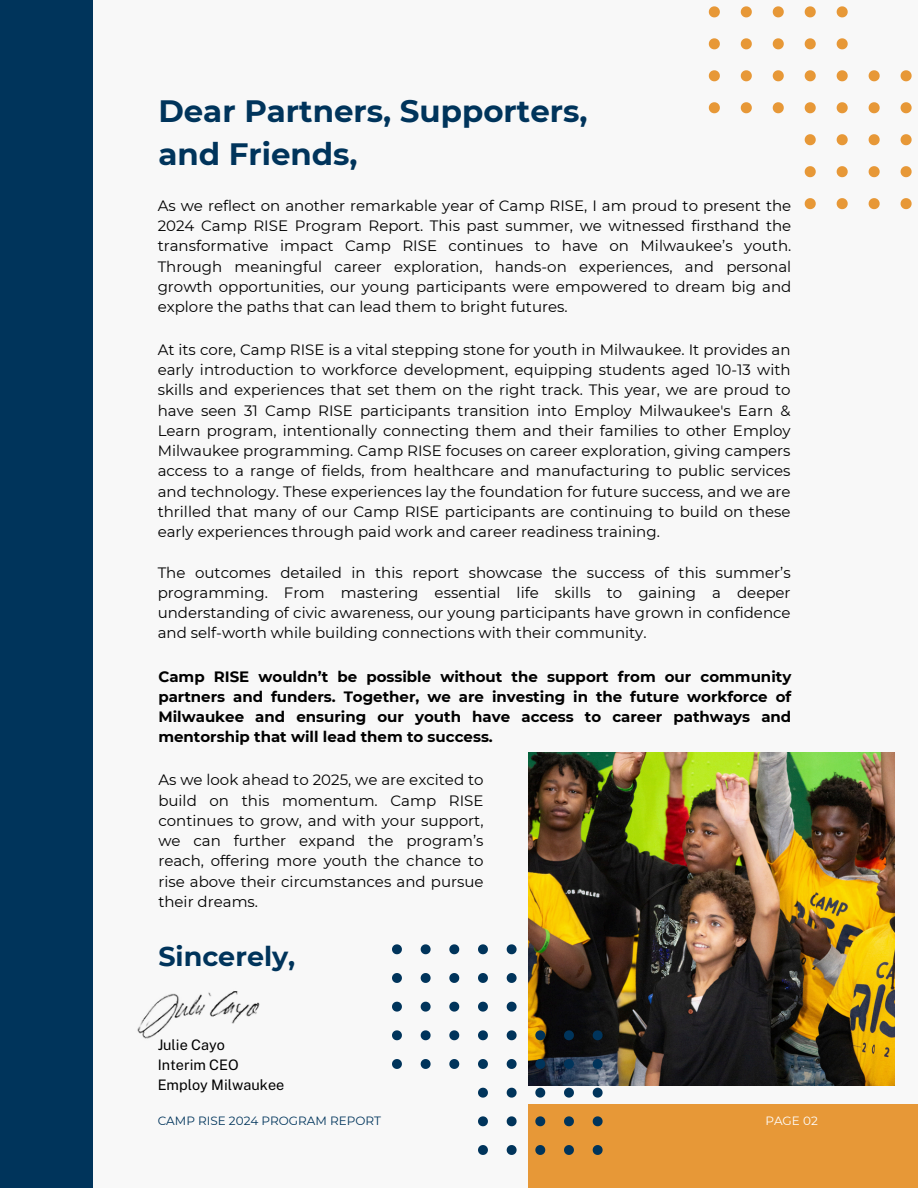
<style>
.page{position:relative;width:918px;height:1188px;background:#f8f8f8}
.page>*{position:absolute;margin:0;border:0;box-sizing:border-box;transform-origin:0 0}
.t1{font:700 30.9px/42.3px "Montserrat";color:#00345b}
.t2{font:700 27px "Montserrat";color:#00345b}
.t3{font:15px/20.2px "Montserrat";color:#000;text-align:justify}
.t4{font:700 15px/20.2px "Montserrat";color:#000;text-align:justify}
.t5{font:14.4px/20px "Public Sans";color:#000}
.t6{font:12px "Montserrat";color:#00345b}
.t7{font:12px "Montserrat";color:#fff}
</style>
<div class="page">
<div style="left:0;top:0;width:93px;height:1188px;background:#00345b"></div>
<svg style="left:709px;top:6px;width:11px;height:11px"></svg>
<svg style="left:741px;top:6px;width:11px;height:11px"></svg>
<svg style="left:773px;top:6px;width:11px;height:11px"></svg>
<svg style="left:805px;top:6px;width:11px;height:11px"></svg>
<svg style="left:837px;top:6px;width:11px;height:11px"></svg>
<svg style="left:709px;top:38px;width:11px;height:11px"></svg>
<svg style="left:741px;top:38px;width:11px;height:11px"></svg>
<svg style="left:773px;top:38px;width:11px;height:11px"></svg>
<svg style="left:805px;top:38px;width:11px;height:11px"></svg>
<svg style="left:837px;top:38px;width:11px;height:11px"></svg>
<svg style="left:709px;top:70px;width:11px;height:11px"></svg>
<svg style="left:741px;top:70px;width:11px;height:11px"></svg>
<svg style="left:773px;top:70px;width:11px;height:11px"></svg>
<svg style="left:805px;top:70px;width:11px;height:11px"></svg>
<svg style="left:837px;top:70px;width:11px;height:11px"></svg>
<svg style="left:869px;top:70px;width:11px;height:11px"></svg>
<svg style="left:901px;top:70px;width:11px;height:11px"></svg>
<svg style="left:709px;top:102px;width:11px;height:11px"></svg>
<svg style="left:741px;top:102px;width:11px;height:11px"></svg>
<svg style="left:773px;top:102px;width:11px;height:11px"></svg>
<svg style="left:805px;top:102px;width:11px;height:11px"></svg>
<svg style="left:837px;top:102px;width:11px;height:11px"></svg>
<svg style="left:869px;top:102px;width:11px;height:11px"></svg>
<svg style="left:901px;top:102px;width:11px;height:11px"></svg>
<svg style="left:805px;top:134px;width:11px;height:11px"></svg>
<svg style="left:837px;top:134px;width:11px;height:11px"></svg>
<svg style="left:869px;top:134px;width:11px;height:11px"></svg>
<svg style="left:901px;top:134px;width:11px;height:11px"></svg>
<svg style="left:805px;top:166px;width:11px;height:11px"></svg>
<svg style="left:837px;top:166px;width:11px;height:11px"></svg>
<svg style="left:869px;top:166px;width:11px;height:11px"></svg>
<svg style="left:901px;top:166px;width:11px;height:11px"></svg>
<svg style="left:805px;top:198px;width:11px;height:11px"></svg>
<svg style="left:837px;top:198px;width:11px;height:11px"></svg>
<svg style="left:869px;top:198px;width:11px;height:11px"></svg>
<svg style="left:901px;top:198px;width:11px;height:11px"></svg>
<div style="left:528px;top:1104px;width:390px;height:84px;background:#e79837"></div>
<img style="left:528px;top:753px;width:367px;height:333px">
<svg style="left:392px;top:944px;width:10px;height:10px"></svg>
<svg style="left:421px;top:944px;width:10px;height:10px"></svg>
<svg style="left:449px;top:944px;width:10px;height:10px"></svg>
<svg style="left:478px;top:944px;width:10px;height:10px"></svg>
<svg style="left:507px;top:944px;width:10px;height:10px"></svg>
<svg style="left:392px;top:973px;width:10px;height:10px"></svg>
<svg style="left:421px;top:973px;width:10px;height:10px"></svg>
<svg style="left:449px;top:973px;width:10px;height:10px"></svg>
<svg style="left:478px;top:973px;width:10px;height:10px"></svg>
<svg style="left:507px;top:973px;width:10px;height:10px"></svg>
<svg style="left:392px;top:1002px;width:10px;height:10px"></svg>
<svg style="left:421px;top:1002px;width:10px;height:10px"></svg>
<svg style="left:449px;top:1002px;width:10px;height:10px"></svg>
<svg style="left:478px;top:1002px;width:10px;height:10px"></svg>
<svg style="left:507px;top:1002px;width:10px;height:10px"></svg>
<svg style="left:392px;top:1030px;width:10px;height:10px"></svg>
<svg style="left:421px;top:1030px;width:10px;height:10px"></svg>
<svg style="left:449px;top:1030px;width:10px;height:10px"></svg>
<svg style="left:478px;top:1030px;width:10px;height:10px"></svg>
<svg style="left:507px;top:1030px;width:10px;height:10px"></svg>
<svg style="left:535px;top:1030px;width:10px;height:10px"></svg>
<svg style="left:564px;top:1030px;width:10px;height:10px"></svg>
<svg style="left:593px;top:1030px;width:9px;height:10px"></svg>
<svg style="left:392px;top:1059px;width:10px;height:10px"></svg>
<svg style="left:421px;top:1059px;width:10px;height:10px"></svg>
<svg style="left:449px;top:1059px;width:10px;height:10px"></svg>
<svg style="left:478px;top:1059px;width:10px;height:10px"></svg>
<svg style="left:507px;top:1059px;width:10px;height:10px"></svg>
<svg style="left:535px;top:1059px;width:10px;height:10px"></svg>
<svg style="left:564px;top:1059px;width:10px;height:10px"></svg>
<svg style="left:593px;top:1059px;width:9px;height:10px"></svg>
<svg style="left:478px;top:1088px;width:10px;height:10px"></svg>
<svg style="left:507px;top:1088px;width:10px;height:10px"></svg>
<svg style="left:535px;top:1088px;width:10px;height:10px"></svg>
<svg style="left:564px;top:1088px;width:10px;height:10px"></svg>
<svg style="left:593px;top:1088px;width:9px;height:10px"></svg>
<svg style="left:478px;top:1116px;width:10px;height:10px"></svg>
<svg style="left:507px;top:1116px;width:10px;height:10px"></svg>
<svg style="left:535px;top:1116px;width:10px;height:10px"></svg>
<svg style="left:564px;top:1116px;width:10px;height:10px"></svg>
<svg style="left:593px;top:1116px;width:9px;height:10px"></svg>
<svg style="left:478px;top:1145px;width:10px;height:10px"></svg>
<svg style="left:507px;top:1145px;width:10px;height:10px"></svg>
<svg style="left:535px;top:1145px;width:10px;height:10px"></svg>
<svg style="left:564px;top:1145px;width:10px;height:10px"></svg>
<svg style="left:593px;top:1145px;width:9px;height:10px"></svg>
<img style="left:137px;top:991px;width:123px;height:48px">
<p class="t1" style="left:158px;top:90px;width:431px">Dear Partners, Supporters, and Friends,</p>
<h4 class="t3" style="left:158px;top:195px;width:635px">As we reflect on another remarkable year of Camp RISE, I am proud to present the 2024 Camp RISE Program Report. This past summer, we witnessed firsthand the transformative impact Camp RISE continues to have on Milwaukee’s youth.<br>Through meaningful career exploration, hands-on experiences, and personal growth opportunities, our young participants were empowered to dream big and explore the paths that can lead them to bright futures.</h4>
<h1 class="t3" style="left:158px;top:339px;width:634px">At its core, Camp RISE is a vital stepping stone for youth in Milwaukee. It provides an early introduction to workforce development, equipping students aged 10-13 with skills and experiences that set them on the right track. This year, we are proud to have seen 31 Camp RISE participants transition into Employ Milwaukee's Earn &amp; Learn program, intentionally connecting them and their families to other Employ Milwaukee programming. Camp RISE focuses on career exploration, giving campers access to a range of fields, from healthcare and manufacturing to public services and technology. These experiences lay the foundation for future success, and we are thrilled that many of our Camp RISE participants are continuing to build on these early experiences through paid work and career readiness training.</h1>
<h4 class="t3" style="left:158px;top:562px;width:634px">The outcomes detailed in this report showcase the success of this summer’s programming. From mastering essential life skills to gaining a deeper understanding of civic awareness, our young participants have grown in confidence and self-worth while building connections with their community.</h4>
<h4 class="t4" style="left:158px;top:666px;width:634px">Camp RISE wouldn’t be possible without the support from our community partners and funders. Together, we are investing in the future workforce of Milwaukee and ensuring our youth have access to career pathways and mentorship that will lead them to success.</h4>
<h2 class="t3" style="left:158px;top:770px;width:327px">As we look ahead to 2025, we are excited to build on this momentum. Camp RISE continues to grow, and with your support, we can further expand the program’s reach, offering more youth the chance to rise above their circumstances and pursue their dreams.</h2>
<p class="t2" style="left:158px;top:940px;width:139px">Sincerely,</p>
<p class="t5" style="left:158px;top:1035px;width:128px">Julie Cayo<br>Interim CEO<br>Employ Milwaukee</p>
<h3 class="t6" style="left:158px;top:1113px;width:225px">CAMP RISE 2024 PROGRAM REPORT</h3>
<h4 class="t7" style="left:765px;top:1113px;width:54px">PAGE 02</h4>
</div>
